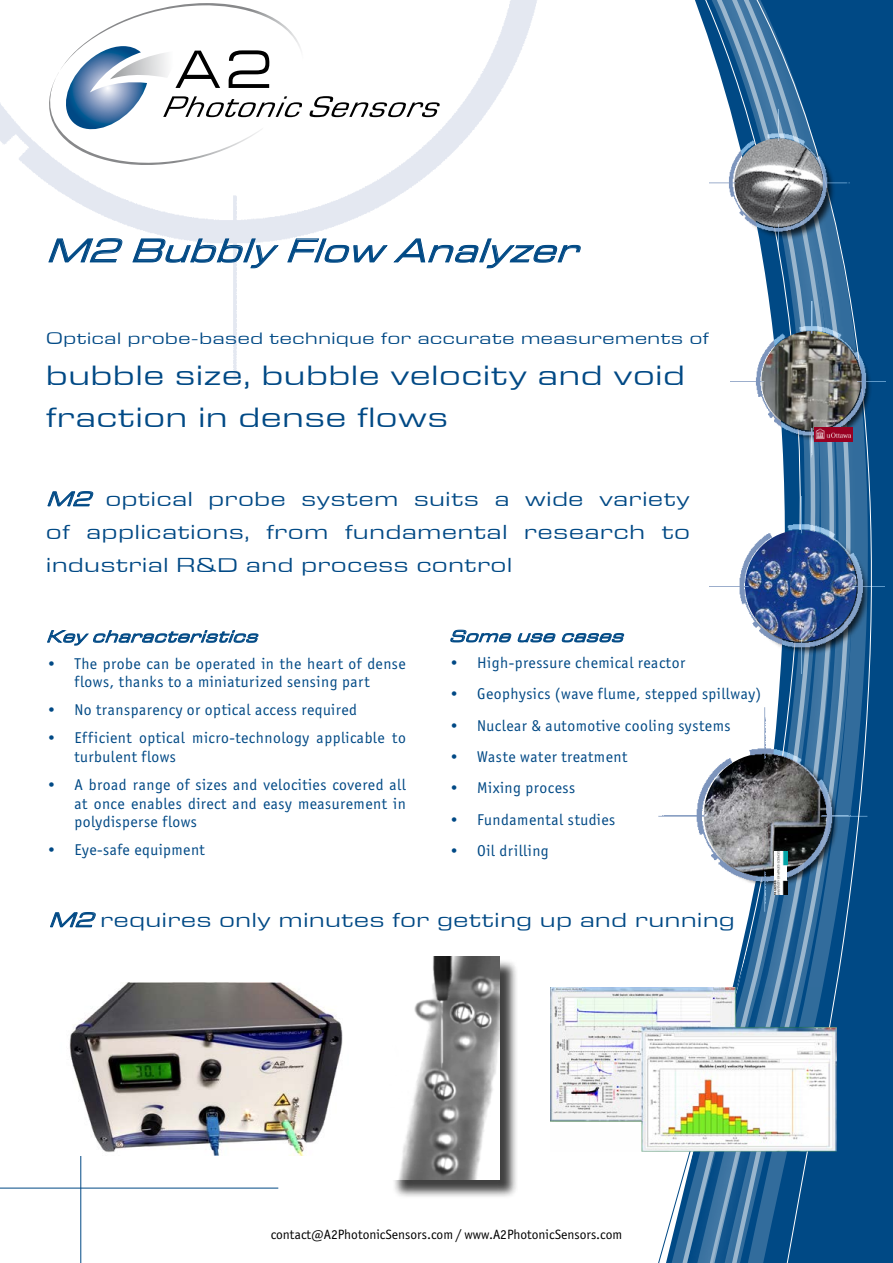
<style>
.page{position:relative;width:893px;height:1263px;background:#fff}
.page>*{position:absolute;margin:0;border:0;box-sizing:border-box;transform-origin:0 0}
.t1{font:italic 300 40.8px "Parsi";color:#004985}
.t2{font:300 34.5px/41.4px "Parsi";letter-spacing:.03em;color:#004985}
.t3{font:300 25.05px/32.8px "Parsi";letter-spacing:.03em;color:#004985;text-align:justify}
.t4{font:300 20.4px "Parsi";letter-spacing:.03em;color:#004985}
.t5{font:italic 300 20.4px "Parsi";color:#004985}
.t6{font:15.75px/18.8px "Officina Sans ITC";letter-spacing:.03em;color:#004985;text-align:center}
.t7{font:13.5px "Officina Sans ITC";color:#000}
.s1{font-style:italic}
</style>
<div class="page">
<img style="left:0;top:103px;width:454px;height:277px">
<svg style="left:481px;top:0;width:37px;height:958px"></svg>
<svg style="left:624px;top:0;width:269px;height:1263px"></svg>
<svg style="left:35px;top:3px;width:405px;height:164px"></svg>
<svg style="left:48px;top:238px;width:75px;height:25px"></svg>
<svg style="left:132px;top:238px;width:148px;height:31px"></svg>
<svg style="left:287px;top:238px;width:294px;height:31px"></svg>
<hr style="left:0;top:1188px;width:278px;height:1px;background:#004985">
<img style="left:633px;top:690px;width:250px;height:242px">
<img style="left:774px;top:852px;width:13px;height:43px">
<svg style="left:47px;top:491px;width:47px;height:16px"></svg>
<svg style="left:47px;top:630px;width:212px;height:16px"></svg>
<svg style="left:450px;top:629px;width:174px;height:15px"></svg>
<svg style="left:50px;top:912px;width:46px;height:16px"></svg>
<img style="left:550px;top:987px;width:286px;height:165px">
<hr style="left:80px;top:1028px;width:1px;height:235px;background:#004985">
<img style="left:69px;top:982px;width:274px;height:174px">
<img style="left:710px;top:109px;width:141px;height:141px">
<div style="left:391px;top:958px;width:127px;height:240px;background:#000;opacity:.75"></div>
<img style="left:391px;top:957px;width:108px;height:223px">
<img style="left:730px;top:301px;width:156px;height:158px">
<img style="left:710px;top:496px;width:174px;height:178px">
<img style="left:815px;top:428px;width:38px;height:14px">
<h1 class="t1" style="left:46px;top:220px;width:553px">M2BubblyFlowAnalyzer</h1>
<p class="t4" style="left:46px;top:323px;width:664px">Optical probe-based technique for accurate measurements of</p>
<h2 class="t2" style="left:46px;top:354px;width:640px">bubble size, bubble velocity and void fraction in dense flows</h2>
<h3 class="t3" style="left:46px;top:482px;width:645px"><span class="s1">M2</span> optical probe system suits a wide variety of applications, from fundamental research to industrial R&amp;D and process control</h3>
<p class="t5" style="left:46px;top:621px;width:223px">Keycharacteristics</p>
<p class="t6" style="left:46px;top:654px;width:361px">• The probe can be operated in the heart of dense flows, thanks to a miniaturized sensing part</p>
<p class="t6" style="left:46px;top:700px;width:312px">• No transparency or optical access required</p>
<p class="t6" style="left:74px;top:728px;width:333px;text-align:left;text-indent:-28px">• Efficient optical micro-technology applicable to turbulent flows</p>
<p class="t6" style="left:74px;top:775px;width:333px;text-align:justify;text-indent:-28px">• A broad range of sizes and velocities covered all at once enables direct and easy measurement in polydisperse flows</p>
<p class="t6" style="left:46px;top:840px;width:160px">• Eye-safe equipment</p>
<p class="t5" style="left:449px;top:621px;width:186px">Someusecases</p>
<p class="t6" style="left:449px;top:653px;width:238px">• High-pressure chemical reactor</p>
<p class="t6" style="left:449px;top:685px;width:314px">• Geophysics (wave flume, stepped spillway)</p>
<p class="t6" style="left:449px;top:716px;width:283px">• Nuclear &amp; automotive cooling systems</p>
<p class="t6" style="left:449px;top:747px;width:180px">• Waste water treatment</p>
<p class="t6" style="left:449px;top:778px;width:128px">• Mixing process</p>
<p class="t6" style="left:449px;top:810px;width:168px">• Fundamental studies</p>
<p class="t6" style="left:449px;top:841px;width:101px">• Oil drilling</p>
<h3 class="t3" style="left:49px;top:903px;width:687px"><span class="s1">M2</span>requires only minutes for getting up and running</h3>
<p class="t7" style="left:271px;top:1226px;width:353px">contact@A2PhotonicSensors.com / www.A2PhotonicSensors.com</p>
</div>
